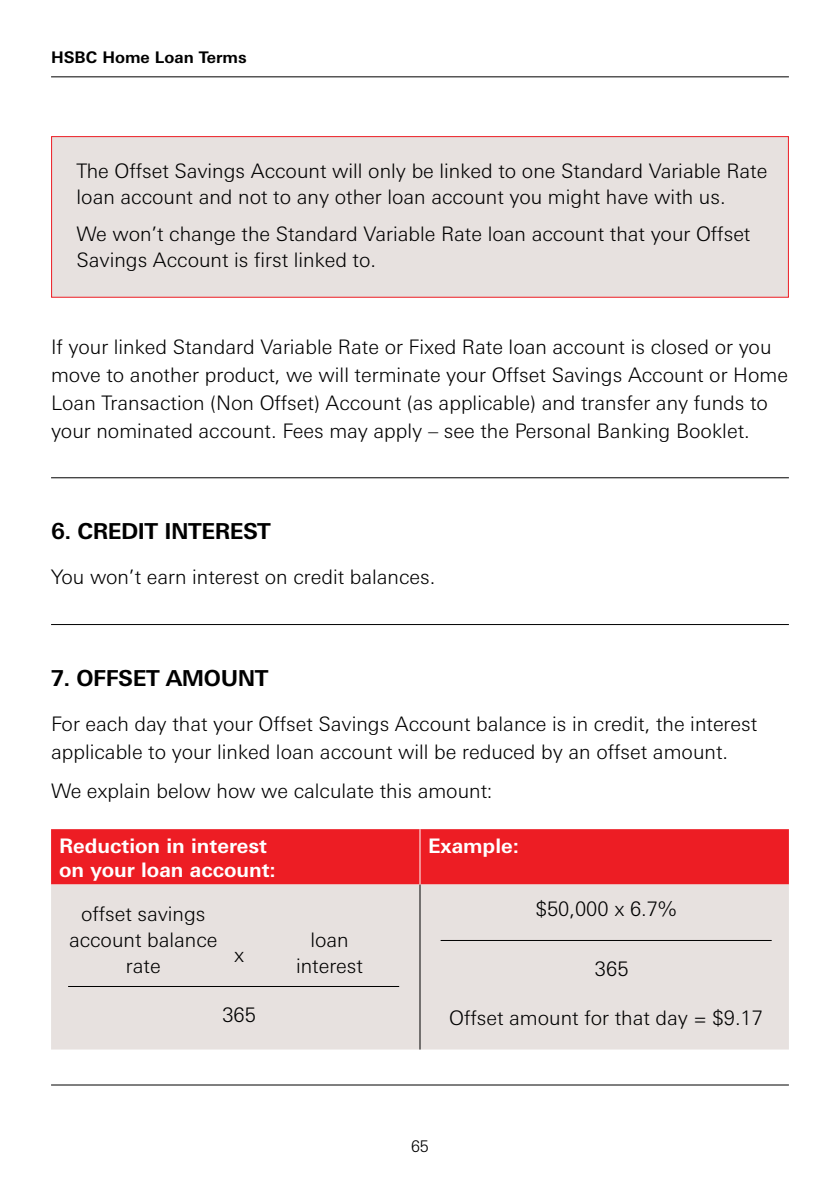
<style>
.page{position:relative;width:840px;height:1191px;background:#fff}
.page>*{position:absolute;margin:0;border:0;box-sizing:border-box;transform-origin:0 0}
.t1{font:700 22px "Univers Nextfor HSBC";letter-spacing:-.02em;color:#000}
.t2{font:300 20px/26px "Univers Nextfor HSBC";color:#000}
.t3{font:700 20px/24px "Univers Nextfor HSBC";color:#fff}
.t4{font:700 16px "Univers Nextfor HSBC";color:#000}
.t5{font:300 16px "Univers Nextfor HSBC";color:#000}
</style>
<div class="page">
<hr style="left:51px;top:76px;width:737px;height:1px;background:#000">
<hr style="left:51px;top:477px;width:737px;height:1px;background:#000">
<hr style="left:51px;top:624px;width:737px;height:1px;background:#000">
<div style="left:51px;top:829px;width:737px;height:55px;background:#ed1d24"></div>
<div style="left:51px;top:884px;width:737px;height:165px;background:#e7e1df"></div>
<hr style="left:419px;top:829px;width:1px;height:55px;background:#fff">
<hr style="left:419px;top:884px;width:1px;height:165px;background:#000">
<div style="left:51px;top:136px;width:737px;height:162px;background:#e7e1df;border:1px solid #ed1d24"></div>
<hr style="left:68px;top:986px;width:331px;height:1px;background:#000">
<hr style="left:440px;top:940px;width:331px;height:1px;background:#000">
<hr style="left:51px;top:1084px;width:737px;height:1px;background:#000">
<p class="t4" style="left:51px;top:46px;width:197px">HSBC Home Loan Terms</p>
<p class="t2" style="left:77px;top:156px;width:692px">The Offset Savings Account will only be linked to one Standard Variable Rate loan account and not to any other loan account you might have with us.</p>
<p class="t2" style="left:77px;top:219px;width:675px">We won’t change the Standard Variable Rate loan account that your Offset<br>Savings Account is first linked to.</p>
<p class="t2" style="left:51px;top:331px;width:738px;line-height:28px">If your linked Standard Variable Rate or Fixed Rate loan account is closed or you move to another product, we will terminate your Offset Savings Account or Home Loan Transaction (Non Offset) Account (as applicable) and transfer any funds to your nominated account. Fees may apply – see the Personal Banking Booklet.</p>
<p class="t1" style="left:51px;top:516px;width:221px">6. CREDIT INTEREST</p>
<p class="t2" style="left:51px;top:563px;width:385px">You won’t earn interest on credit balances.</p>
<p class="t1" style="left:51px;top:662px;width:219px">7. OFFSET AMOUNT</p>
<p class="t2" style="left:51px;top:708px;width:707px;line-height:28px">For each day that your Offset Savings Account balance is in credit, the interest applicable to your linked loan account will be reduced by an offset amount.</p>
<p class="t2" style="left:51px;top:777px;width:443px">We explain below how we calculate this amount:</p>
<p class="t3" style="left:59px;top:832px;width:218px">Reduction in interest on your loan account:</p>
<p class="t3" style="left:428px;top:832px;width:92px">Example:</p>
<p class="t2" style="left:69px;top:900px;width:150px;text-align:center">offset savings account balance rate</p>
<p class="t2" style="left:234px;top:940px;width:12px">x</p>
<p class="t2" style="left:222px;top:1001px;width:35px">365</p>
<p class="t2" style="left:296px;top:926px;width:68px;text-align:center">loan interest</p>
<p class="t2" style="left:535px;top:894px;width:142px">$50,000 x 6.7%</p>
<p class="t2" style="left:594px;top:955px;width:35px">365</p>
<p class="t2" style="left:449px;top:1003px;width:315px">Offset amount for that day = $9.17</p>
<p class="t5" style="left:411px;top:1135px;width:19px">65</p>
</div>
